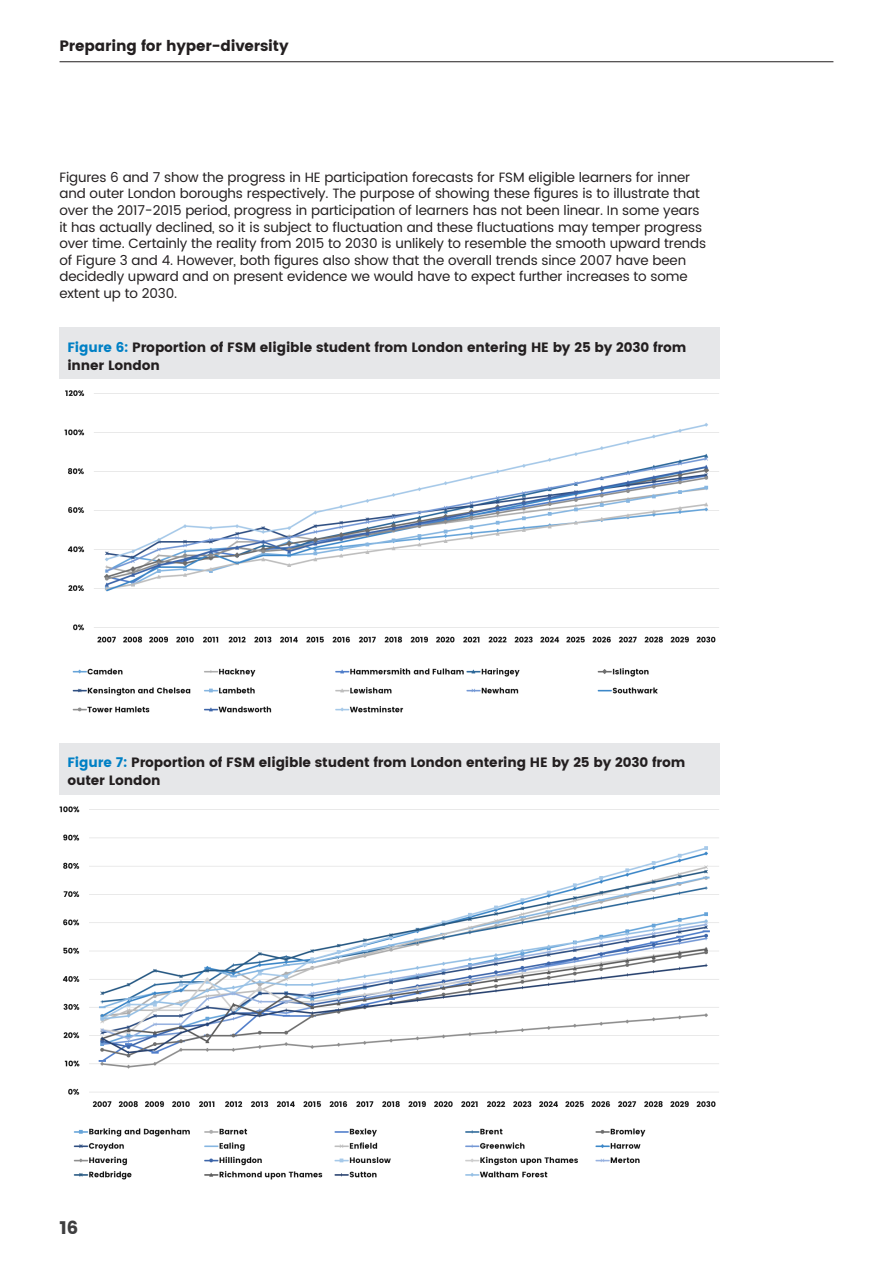
<style>
.page{position:relative;width:893px;height:1263px;background:#fff}
.page>*{position:absolute;margin:0;border:0;box-sizing:border-box;transform-origin:0 0}
.t1{font:18px "Poppins";color:#3e3e3f}
.t2{font:15px "Poppins";letter-spacing:-.01em;color:#231f20}
.Body_Copy{font:13.5px/16.5px "Poppins";letter-spacing:-.01em;color:#231f20}
.Table_Header{font:13.5px/18px "Poppins";letter-spacing:-.01em;color:#231f20}
.s1{color:#0080c5}
</style>
<div class="page">
<hr style="left:60px;top:61px;width:773px;height:1px;background:#231f20">
<div style="left:60px;top:328px;width:660px;height:51px;background:#e6e7e9"></div>
<div style="left:60px;top:743px;width:660px;height:51px;background:#e6e7e9"></div>
<img style="left:64px;top:390px;width:655px;height:323px">
<img style="left:60px;top:806px;width:659px;height:302px">
<img style="left:73px;top:1128px;width:573px;height:52px">
<p class="t2" style="left:60px;top:37px;width:231px">Preparing for hyper-diversity</p>
<p class="Body_Copy" style="left:60px;top:169px;width:648px">Figures 6 and 7 show the progress in HE participation forecasts for FSM eligible learners for inner and outer London boroughs respectively. The purpose of showing these figures is to illustrate that over the 2017-2015 period, progress in participation of learners has not been linear. In some years it has actually declined, so it is subject to fluctuation and these fluctuations may temper progress over time. Certainly the reality from 2015 to 2030 is unlikely to resemble the smooth upward trends of Figure 3 and 4. However, both figures also show that the overall trends since 2007 have been decidedly upward and on present evidence we would have to expect further increases to some extent up to 2030.</p>
<p class="Table_Header" style="left:67px;top:338px;width:621px"><span class="s1">Figure 6:</span> Proportion of FSM eligible student from London entering HE by 25 by 2030 from inner London</p>
<p class="Table_Header" style="left:67px;top:753px;width:619px"><span class="s1">Figure 7:</span> Proportion of FSM eligible student from London entering HE by 25 by 2030 from</p>
<p class="Table_Header" style="left:67px;top:771px;width:95px">outer London</p>
<h1 class="t1" style="left:60px;top:1217px;width:20px">16</h1>
</div>
